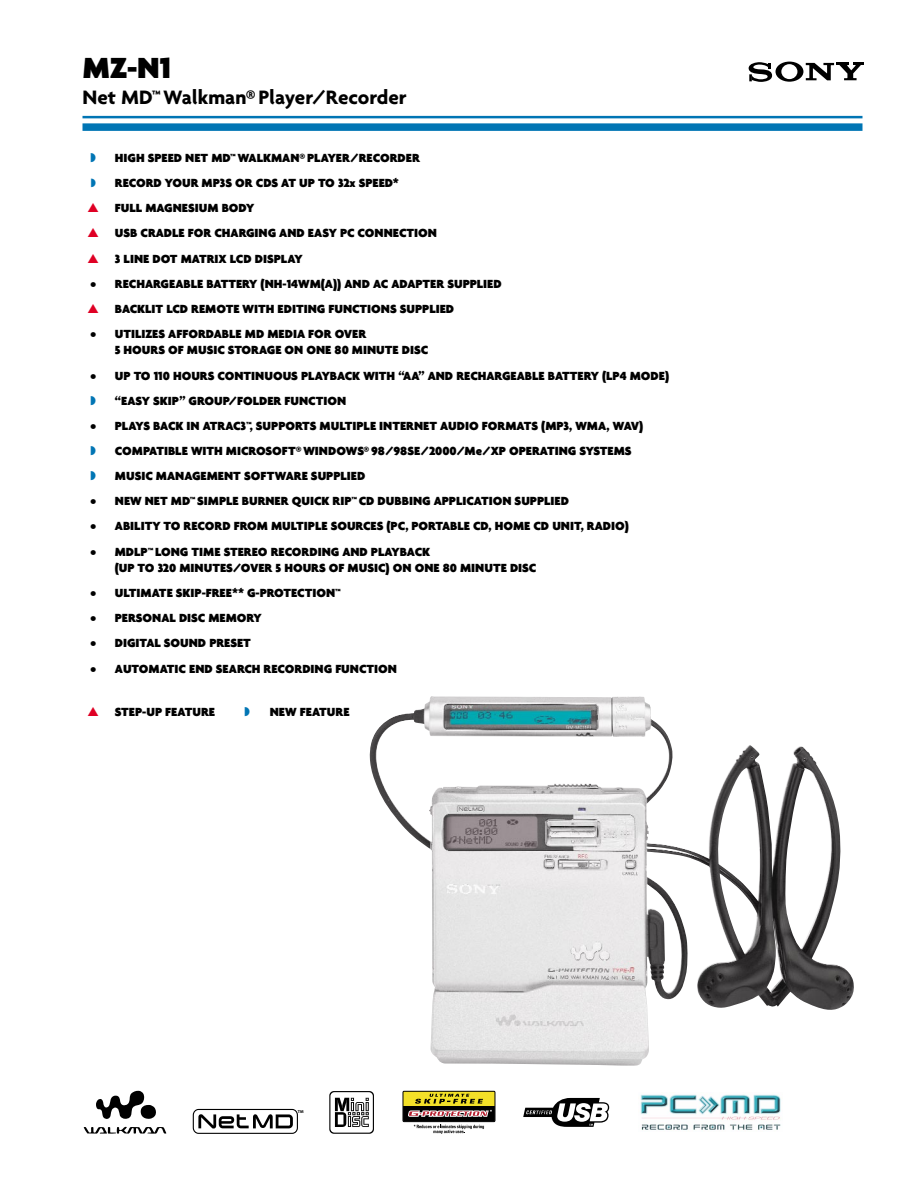
<style>
.page{position:relative;width:918px;height:1188px;background:#fff}
.page>*{position:absolute;margin:0;border:0;box-sizing:border-box;transform-origin:0 0}
.t1{font:900 31.5px "Agenda";color:#000}
.t2{font:700 21px "Agenda";color:#000}
.t3{font:900 12.75px/16.5px "Agenda";color:#000}
.t4{font:700 4.2px "Myriad";color:#000}
.s1{color:#df0024}
</style>
<div class="page">
<svg style="left:749px;top:62px;width:115px;height:20px"></svg>
<img style="left:371px;top:696px;width:483px;height:370px">
<hr style="left:82px;top:116px;width:780px;height:2px;background:#0075b4">
<div style="left:82px;top:123px;width:780px;height:8px;background:#0075b4"></div>
<svg style="left:329px;top:1091px;width:45px;height:43px"></svg>
<div style="left:330px;top:1092px;width:43px;height:41px;background:#fff;border-radius:4px"></div>
<svg style="left:335px;top:1098px;width:34px;height:29px"></svg>
<svg style="left:96px;top:1091px;width:60px;height:28px"></svg>
<svg style="left:84px;top:1126px;width:82px;height:8px"></svg>
<svg style="left:402px;top:1091px;width:94px;height:31px"></svg>
<svg style="left:405px;top:1093px;width:88px;height:1px"></svg>
<div style="left:403px;top:1091px;width:92px;height:31px;border:1px solid #000"></div>
<svg style="left:403px;top:1094px;width:92px;height:40px"></svg>
<svg style="left:523px;top:1098px;width:86px;height:29px"></svg>
<img style="left:640px;top:1094px;width:141px;height:36px">
<svg style="left:193px;top:1109px;width:105px;height:25px"></svg>
<h1 class="t1" style="left:82px;top:55px;width:90px">MZ-N1</h1>
<h2 class="t2" style="left:82px;top:89px;width:326px">Net MD™ Walkman® Player/Recorder</h2>
<p class="t3" style="left:115px;top:151px;width:306px">HIGH SPEED NET MD™ WALKMAN® PLAYER/RECORDER</p>
<p class="t3" style="left:115px;top:176px;width:285px">RECORD YOUR MP3S OR CDS AT UP TO 32x SPEED*</p>
<p class="t3" style="left:88px;top:201px;width:168px"><span class="s1">▲</span> FULL MAGNESIUM BODY</p>
<p class="t3" style="left:88px;top:226px;width:351px"><span class="s1">▲</span> USB CRADLE FOR CHARGING AND EASY PC CONNECTION</p>
<p class="t3" style="left:88px;top:251px;width:216px"><span class="s1">▲</span> 3 LINE DOT MATRIX LCD DISPLAY</p>
<p class="t3" style="left:90px;top:276px;width:413px">• RECHARGEABLE BATTERY (NH-14WM(A)) AND AC ADAPTER SUPPLIED</p>
<p class="t3" style="left:88px;top:301px;width:368px"><span class="s1">▲</span> BACKLIT LCD REMOTE WITH EDITING FUNCTIONS SUPPLIED</p>
<p class="t3" style="left:115px;top:327px;width:315px;text-indent:-24px">• UTILIZES AFFORDABLE MD MEDIA FOR OVER<br>5 HOURS OF MUSIC STORAGE ON ONE 80 MINUTE DISC</p>
<p class="t3" style="left:90px;top:368px;width:580px">• UP TO 110 HOURS CONTINUOUS PLAYBACK WITH “AA” AND RECHARGEABLE BATTERY (LP4 MODE)</p>
<p class="t3" style="left:115px;top:393px;width:233px">“EASY SKIP” GROUP/FOLDER FUNCTION</p>
<p class="t3" style="left:90px;top:418px;width:554px">• PLAYS BACK IN ATRAC3™, SUPPORTS MULTIPLE INTERNET AUDIO FORMATS (MP3, WMA, WAV)</p>
<p class="t3" style="left:115px;top:444px;width:518px">COMPATIBLE WITH MICROSOFT® WINDOWS® 98/98SE/2000/Me/XP OPERATING SYSTEMS</p>
<p class="t3" style="left:115px;top:469px;width:252px">MUSIC MANAGEMENT SOFTWARE SUPPLIED</p>
<p class="t3" style="left:90px;top:494px;width:480px">• NEW NET MD™ SIMPLE BURNER QUICK RIP™ CD DUBBING APPLICATION SUPPLIED</p>
<p class="t3" style="left:90px;top:519px;width:540px">• ABILITY TO RECORD FROM MULTIPLE SOURCES (PC, PORTABLE CD, HOME CD UNIT, RADIO)</p>
<p class="t3" style="left:115px;top:544px;width:423px;text-indent:-24px">• MDLP™ LONG TIME STEREO RECORDING AND PLAYBACK<br>(UP TO 320 MINUTES/OVER 5 HOURS OF MUSIC) ON ONE 80 MINUTE DISC</p>
<p class="t3" style="left:90px;top:586px;width:252px">• ULTIMATE SKIP-FREE** G-PROTECTION™</p>
<p class="t3" style="left:90px;top:611px;width:173px">• PERSONAL DISC MEMORY</p>
<p class="t3" style="left:90px;top:636px;width:162px">• DIGITAL SOUND PRESET</p>
<p class="t3" style="left:90px;top:661px;width:308px">• AUTOMATIC END SEARCH RECORDING FUNCTION</p>
<p class="t3" style="left:88px;top:705px;width:129px"><span class="s1">▲</span> STEP-UP FEATURE</p>
<p class="t3" style="left:270px;top:705px;width:81px">NEW FEATURE</p>
<p class="t4" style="left:298px;top:1110px;width:7px">TM</p>
</div>
